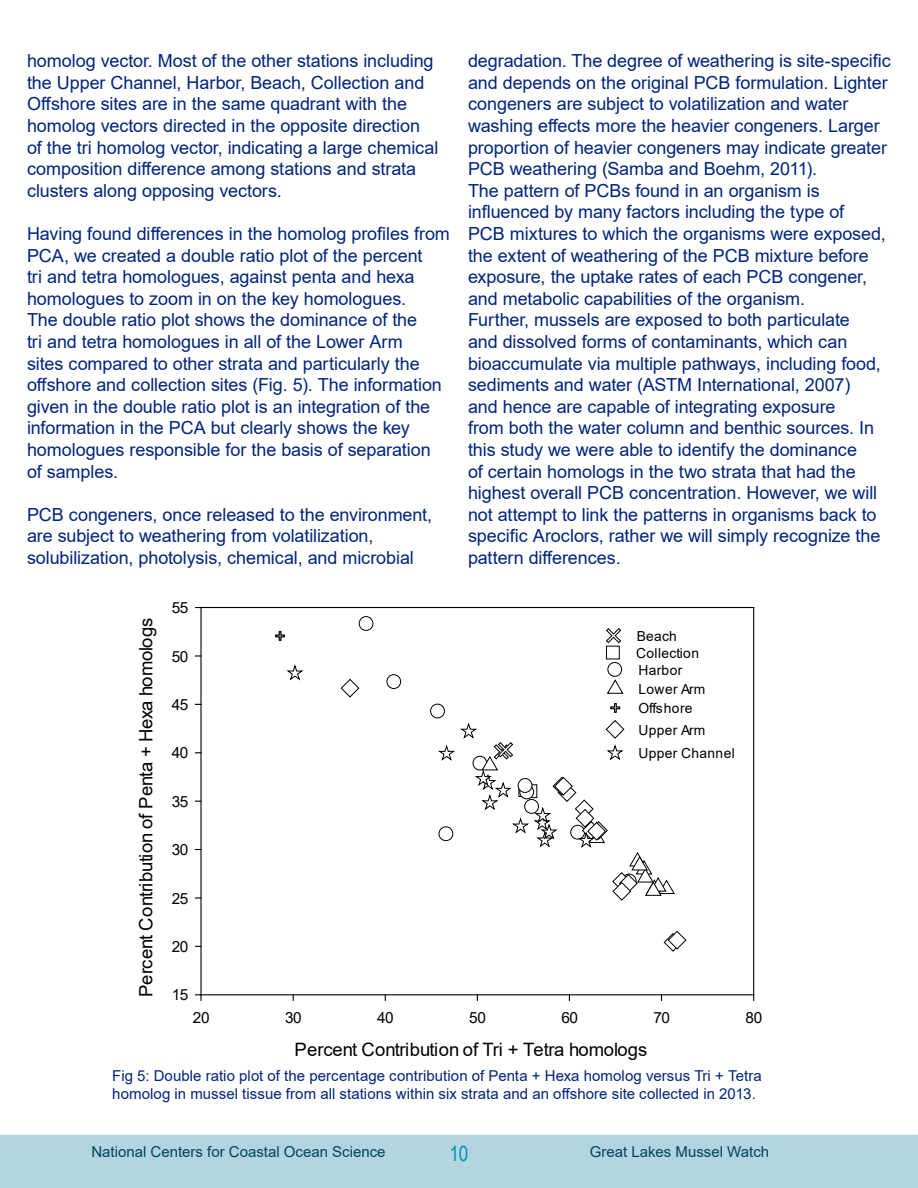
<style>
.page{position:relative;width:918px;height:1188px;background:#fff}
.page>*{position:absolute;margin:0;border:0;box-sizing:border-box;transform-origin:0 0}
.t1{font:21px "Arial Narrow";color:#0096bb}
.t2{font:18.45px "Arial";letter-spacing:.005em;color:#000}
.t3{font:18px/21.6px "Arial";letter-spacing:-.005em;color:#00257b}
.t4{font:15.45px "Arial";letter-spacing:-.03em;color:#000}
.t5{font:15px/18px "Arial";letter-spacing:.005em;color:#00257b}
.t6{font:15px "Arial";color:#00455d}
.t7{font:13.8px/17.2px "Arial";letter-spacing:.03em;color:#000}
</style>
<div class="page">
<div style="left:0;top:1135px;width:918px;height:53px;background:#b3d5e0"></div>
<hr style="left:201px;top:994px;width:553px;height:1px;background:#000">
<hr style="left:201px;top:607px;width:553px;height:1px;background:#000">
<hr style="left:200px;top:608px;width:2px;height:387px;background:#000">
<svg style="left:196px;top:994px;width:6px;height:6px"></svg>
<hr style="left:753px;top:608px;width:1px;height:387px;background:#000">
<div style="left:359px;top:616px;width:14px;height:15px;border:1px solid #000;border-radius:50%"></div>
<div style="left:430px;top:704px;width:15px;height:14px;border:1px solid #000;border-radius:50%"></div>
<div style="left:386px;top:674px;width:15px;height:15px;border:1px solid #000;border-radius:50%"></div>
<svg style="left:275px;top:631px;width:10px;height:10px"></svg>
<svg style="left:340px;top:679px;width:20px;height:19px"></svg>
<svg style="left:663px;top:930px;width:24px;height:22px"></svg>
<svg style="left:286px;top:665px;width:18px;height:16px"></svg>
<svg style="left:606px;top:628px;width:15px;height:16px"></svg>
<div style="left:606px;top:646px;width:14px;height:13px;border:1px solid #000"></div>
<div style="left:607px;top:662px;width:15px;height:15px;border:1px solid #000;border-radius:50%"></div>
<svg style="left:607px;top:679px;width:17px;height:15px"></svg>
<svg style="left:610px;top:703px;width:10px;height:10px"></svg>
<svg style="left:438px;top:720px;width:237px;height:181px"></svg>
<p class="t3" style="left:27px;top:50px;width:413px">homolog vector. Most of the other stations including the Upper Channel, Harbor, Beach, Collection and Offshore sites are in the same quadrant with the homolog vectors directed in the opposite direction of the tri homolog vector, indicating a large chemical composition difference among stations and strata clusters along opposing vectors.</p>
<p class="t3" style="left:27px;top:223px;width:424px">Having found differences in the homolog profiles from PCA, we created a double ratio plot of the percent<br>tri and tetra homologues, against penta and hexa homologues to zoom in on the key homologues.<br>The double ratio plot shows the dominance of the<br>tri and tetra homologues in all of the Lower Arm<br>sites compared to other strata and particularly the offshore and collection sites (Fig. 5). The information given in the double ratio plot is an integration of the information in the PCA but clearly shows the key homologues responsible for the basis of separation of samples.</p>
<p class="t3" style="left:27px;top:503px;width:407px">PCB congeners, once released to the environment, are subject to weathering from volatilization, solubilization, photolysis, chemical, and microbial</p>
<p class="t2" style="left:133px;top:997px;width:381px;rotate:-90deg">Percent Contribution of Penta + Hexa homologs</p>
<p class="t4" style="left:172px;top:597px;width:18px">55</p>
<p class="t4" style="left:172px;top:646px;width:18px">50</p>
<p class="t4" style="left:172px;top:694px;width:18px">45</p>
<p class="t4" style="left:172px;top:742px;width:18px">40</p>
<p class="t4" style="left:172px;top:791px;width:18px">35</p>
<p class="t4" style="left:172px;top:839px;width:18px">30</p>
<p class="t4" style="left:172px;top:888px;width:18px">25</p>
<p class="t4" style="left:172px;top:936px;width:18px">20</p>
<p class="t4" style="left:172px;top:984px;width:18px">15</p>
<p class="t3" style="left:468px;top:50px;width:424px">degradation. The degree of weathering is site-specific and depends on the original PCB formulation. Lighter congeners are subject to volatilization and water washing effects more the heavier congeners. Larger proportion of heavier congeners may indicate greater PCB weathering (Samba and Boehm, 2011).</p>
<p class="t3" style="left:468px;top:179px;width:419px">The pattern of PCBs found in an organism is influenced by many factors including the type of<br>PCB mixtures to which the organisms were exposed, the extent of weathering of the PCB mixture before exposure, the uptake rates of each PCB congener, and metabolic capabilities of the organism.<br>Further, mussels are exposed to both particulate<br>and dissolved forms of contaminants, which can bioaccumulate via multiple pathways, including food, sediments and water (ASTM International, 2007)<br>and hence are capable of integrating exposure<br>from both the water column and benthic sources. In this study we were able to identify the dominance<br>of certain homologs in the two strata that had the highest overall PCB concentration. However, we will not attempt to link the patterns in organisms back to specific Aroclors, rather we will simply recognize the pattern differences.</p>
<p class="t7" style="left:636px;top:627px;width:64px">Beach<br>Collection<br>Harbor</p>
<p class="t7" style="left:639px;top:680px;width:68px;line-height:18.9px">Lower Arm<br>Offshore</p>
<p class="t7" style="left:638px;top:718px;width:98px;line-height:23.9px">Upper Arm<br>Upper Channel</p>
<p class="t4" style="left:193px;top:1007px;width:18px">20</p>
<p class="t4" style="left:285px;top:1007px;width:18px">30</p>
<p class="t4" style="left:377px;top:1007px;width:18px">40</p>
<p class="t4" style="left:469px;top:1007px;width:18px">50</p>
<p class="t4" style="left:561px;top:1007px;width:18px">60</p>
<p class="t4" style="left:653px;top:1007px;width:18px">70</p>
<p class="t4" style="left:746px;top:1007px;width:18px">80</p>
<p class="t2" style="left:295px;top:1036px;width:355px">Percent Contribution of Tri + Tetra homologs</p>
<p class="t5" style="left:112px;top:1067px;width:651px">Fig 5: Double ratio plot of the percentage contribution of Penta + Hexa homolog versus Tri + Tetra homolog in mussel tissue from all stations within six strata and an offshore site collected in 2013.</p>
<p class="t6" style="left:91px;top:1141px;width:296px">National Centers for Coastal Ocean Science</p>
<p class="t1" style="left:449px;top:1138px;width:21px">10</p>
<p class="t6" style="left:590px;top:1141px;width:181px">Great Lakes Mussel Watch</p>
</div>
